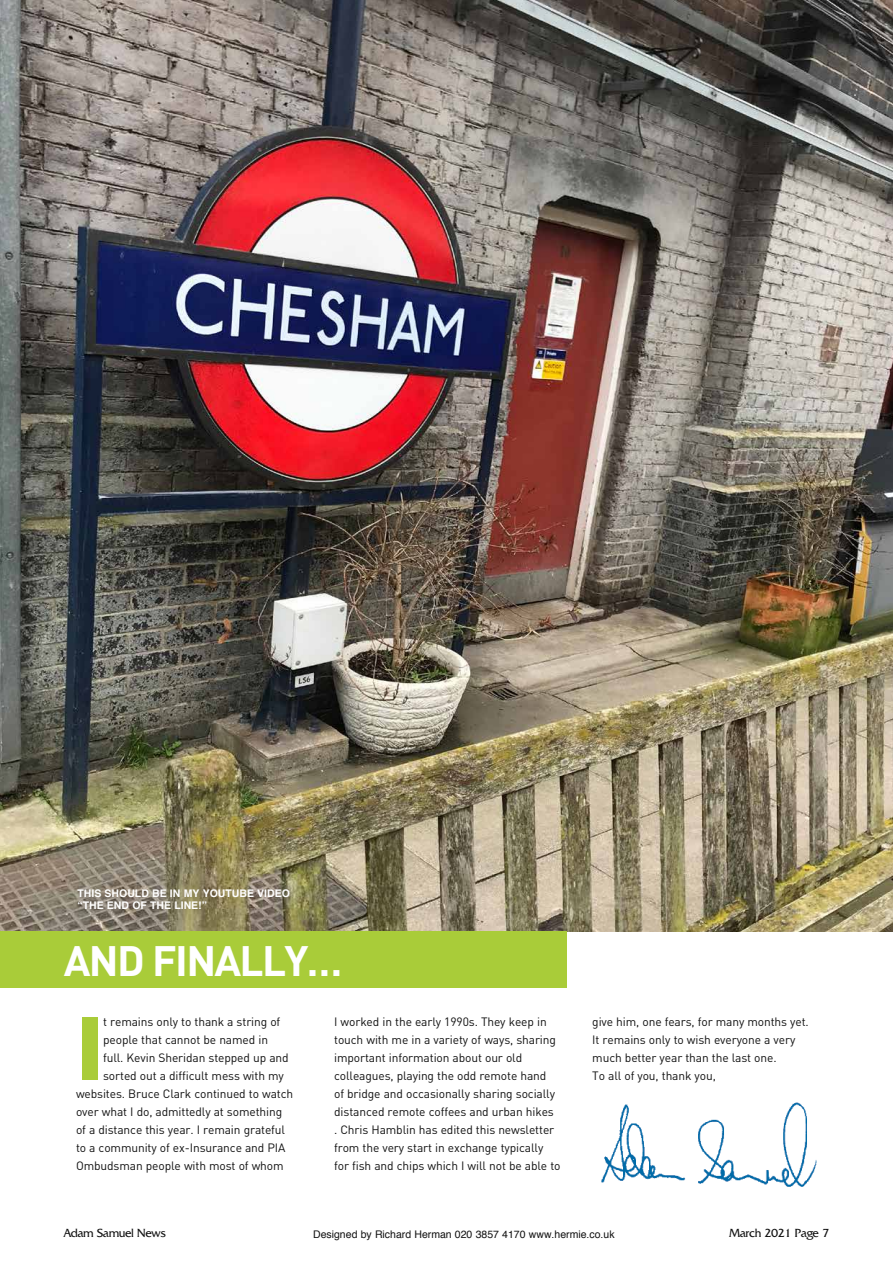
<style>
.page{position:relative;width:893px;height:1263px;background:#fff}
.page>*{position:absolute;margin:0;border:0;box-sizing:border-box;transform-origin:0 0}
.t1{font:900 87.9px "DIN";color:#a9cc39}
.t2{font:700 42px "DIN";letter-spacing:-.04em;color:#fff}
.t3{font:12px/18px "DIN";letter-spacing:-.01em;color:#121212}
.t4{font:12px "Friz Quadrata IT Cby BT";letter-spacing:-.04em;color:#121212}
.t5{font:10.5px "Helvetica";color:#121212}
.t6{font:700 10.5px/12.6px "Helvetica";color:#fff}
</style>
<div class="page">
<img style="left:0;top:0;width:893px;height:931px">
<div style="left:0;top:931px;width:567px;height:57px;background:#a9cc39"></div>
<img style="left:601px;top:1102px;width:216px;height:85px">
<p class="t6" style="left:78px;top:887px;width:214px">THIS SHOULD BE IN MY YOUTUBE VIDEO “THE END OF THE LINE!”</p>
<h2 class="t2" style="left:64px;top:933px;width:280px">AND FINALLY…</h2>
<h1 class="t1" style="left:76px;top:989px;width:30px">I</h1>
<p class="t3" style="left:103px;top:1012px;width:179px">t remains only to thank a string of</p>
<p class="t3" style="left:103px;top:1030px;width:166px">people that cannot be named in</p>
<p class="t3" style="left:103px;top:1048px;width:187px">full. Kevin Sheridan stepped up and</p>
<p class="t3" style="left:103px;top:1066px;width:182px">sorted out a difficult mess with my</p>
<p class="t3" style="left:76px;top:1084px;width:219px">websites. Bruce Clark continued to watch</p>
<p class="t3" style="left:76px;top:1102px;width:208px">over what I do, admittedly at something</p>
<p class="t3" style="left:76px;top:1120px;width:211px">of a distance this year. I remain grateful</p>
<p class="t3" style="left:76px;top:1138px;width:211px">to a community of ex-Insurance and PIA</p>
<p class="t3" style="left:76px;top:1156px;width:209px">Ombudsman people with most of whom</p>
<p class="t3" style="left:334px;top:1012px;width:228px">I worked in the early 1990s. They keep in touch with me in a variety of ways, sharing important information about our old colleagues, playing the odd remote hand<br>of bridge and occasionally sharing socially distanced remote coffees and urban hikes<br>. Chris Hamblin has edited this newsletter from the very start in exchange typically for fish and chips which I will not be able to</p>
<p class="t3" style="left:592px;top:1012px;width:218px">give him, one fears, for many months yet.<br>It remains only to wish everyone a very much better year than the last one.<br>To all of you, thank you,</p>
<p class="t4" style="left:64px;top:1225px;width:104px">Adam Samuel News</p>
<p class="t5" style="left:313px;top:1226px;width:303px">Designed by Richard Herman 020 3857 4170 www.hermie.co.uk</p>
<p class="t4" style="left:729px;top:1225px;width:102px">March 2021 Page 7</p>
</div>
